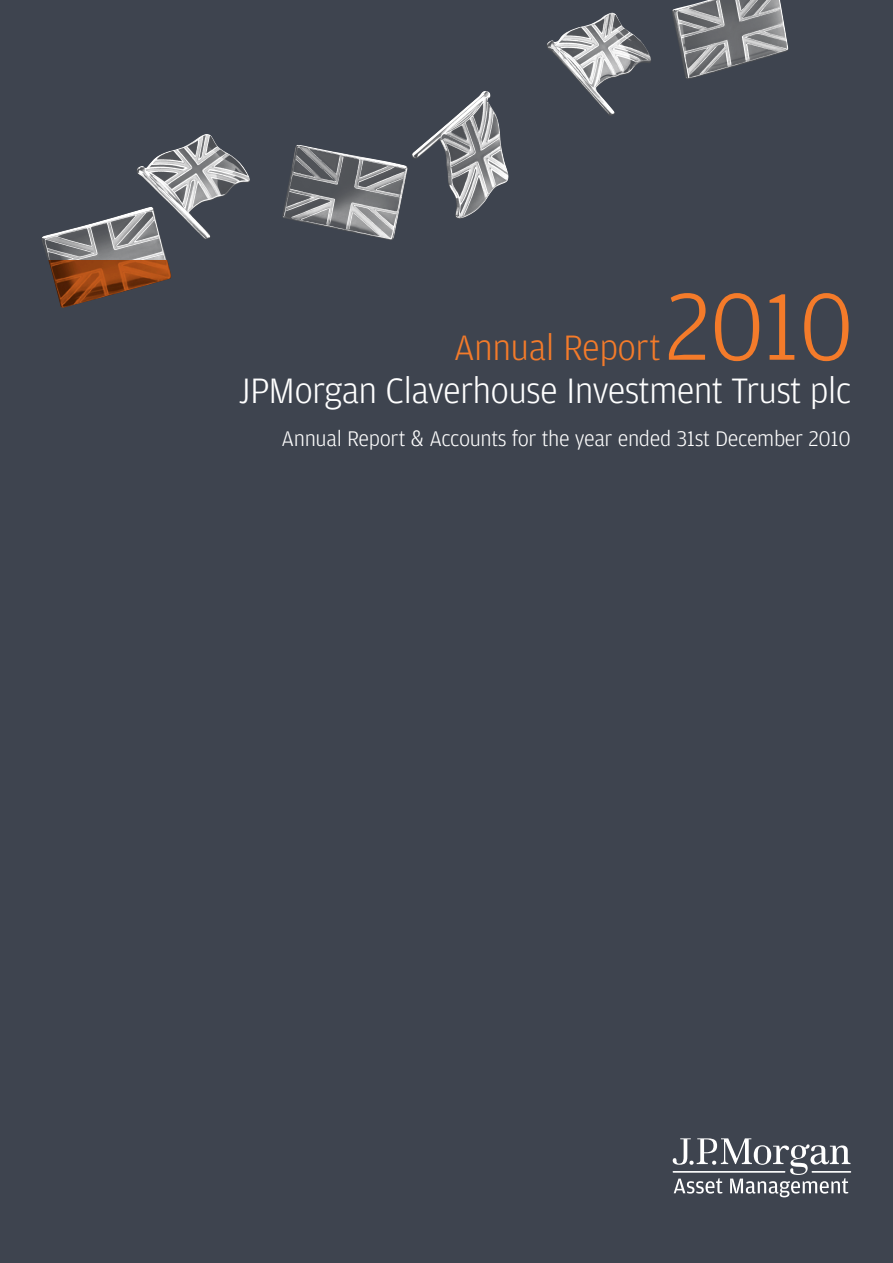
<style>
.page{position:relative;width:893px;height:1263px;background:#3e444f}
.page>*{position:absolute;margin:0;border:0;box-sizing:border-box;transform-origin:0 0}
.t1{font:300 100.5px "Amplitude";color:#f47b2a}
.t2{font:300 37.5px "Amplitude";letter-spacing:-.02em;color:#fff}
.t3{font:300 37.5px "Amplitude";letter-spacing:-.015em;color:#f47b2a}
.t4{font:300 22.5px "Amplitude";letter-spacing:-.015em;color:#fff}
</style>
<div class="page">
<hr style="left:812px;top:1171px;width:39px;height:2px;background:#fff">
<svg style="left:673px;top:1138px;width:177px;height:59px"></svg>
<img style="left:42px;top:0;width:747px;height:260px">
<img style="left:48px;top:260px;width:123px;height:48px">
<p class="t1" style="left:665px;top:266px;width:191px">2010</p>
<p class="t2" style="left:238px;top:368px;width:614px">JPMorgan Claverhouse Investment Trust plc</p>
<p class="t4" style="left:282px;top:425px;width:571px">Annual Report &amp; Accounts for the year ended 31st December 2010</p>
<p class="t3" style="left:454px;top:325px;width:209px">Annual Report</p>
</div>
